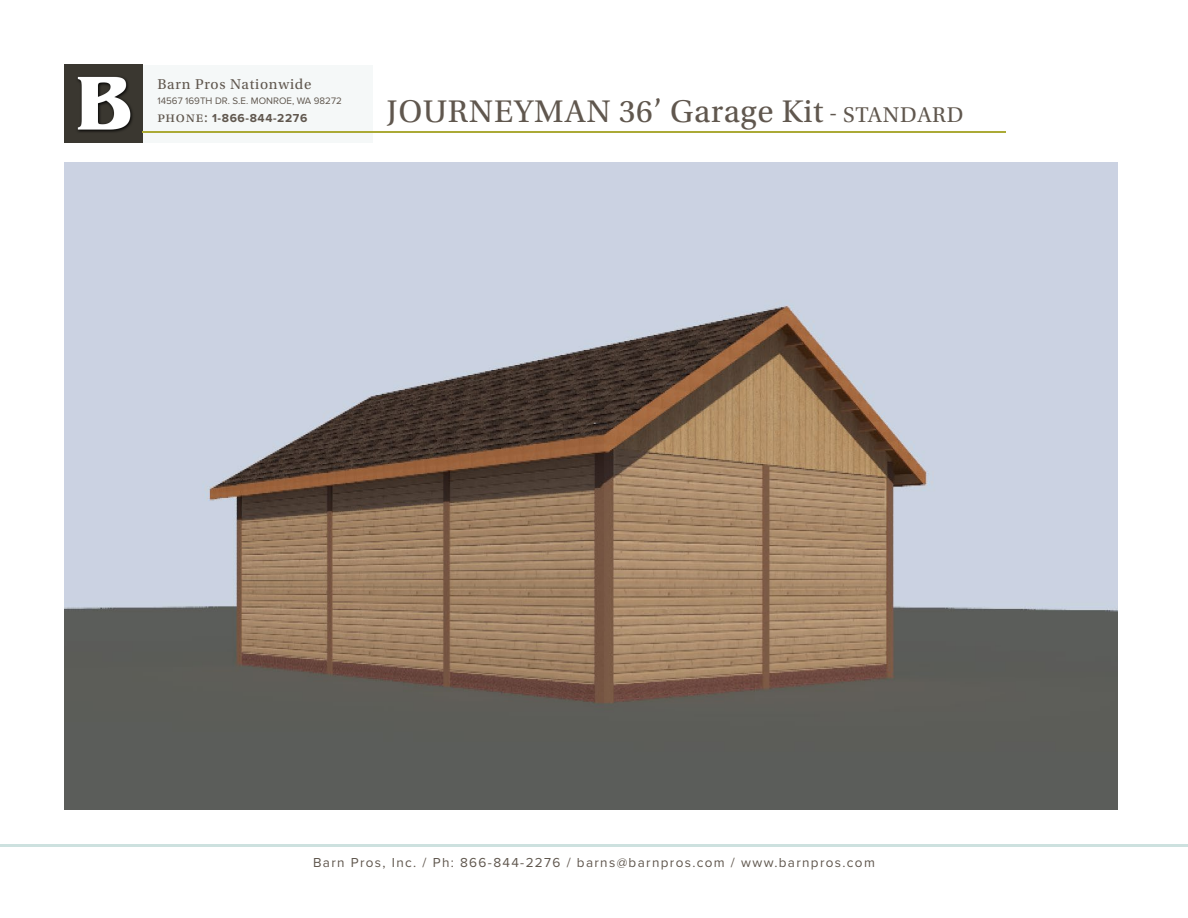
<style>
.page{position:relative;width:1188px;height:918px;background:#fff}
.page>*{position:absolute;margin:0;border:0;box-sizing:border-box;transform-origin:0 0}
.t1{font:33px "Utopia Std";letter-spacing:.025em;color:#60574e}
.t2{font:15px "Utopia Std";letter-spacing:.05em;color:#60574e}
.t3{font:13.5px "Proxima Nova";letter-spacing:.1em;color:#60574e}
.t4{font:700 12px "Proxima Nova";letter-spacing:.05em;color:#60574e}
.t5{font:9.75px "Proxima Nova";color:#60574e}
.s1{font-family:"Utopia Std";font-weight:400;font-size:15px}
.s2{font-size:22.5px}
</style>
<div class="page">
<img style="left:65px;top:65px;width:77px;height:77px">
<div style="left:143px;top:65px;width:230px;height:77px;background:#f5f8f8"></div>
<hr style="left:142px;top:132px;width:864px;height:1px;background:#abaa36">
<hr style="left:0;top:844px;width:1188px;height:3px;background:#cde1df">
<img style="left:65px;top:162px;width:1053px;height:648px">
<p class="t2" style="left:157px;top:76px;width:156px">Barn Pros Nationwide</p>
<p class="t5" style="left:157px;top:95px;width:186px">14567 169TH DR. S.E. MONROE, WA 98272</p>
<p class="t4" style="left:157px;top:111px;width:151px"><span class="s1">phone:</span> 1-866-844-2276</p>
<h1 class="t1" style="left:387px;top:93px;width:578px">JOURNEYMAN 36’ Garage Kit <span class="s2">- STANDARD</span></h1>
<p class="t3" style="left:313px;top:855px;width:563px">Barn Pros, Inc. / Ph: 866-844-2276 / barns@barnpros.com / www.barnpros.com</p>
</div>
